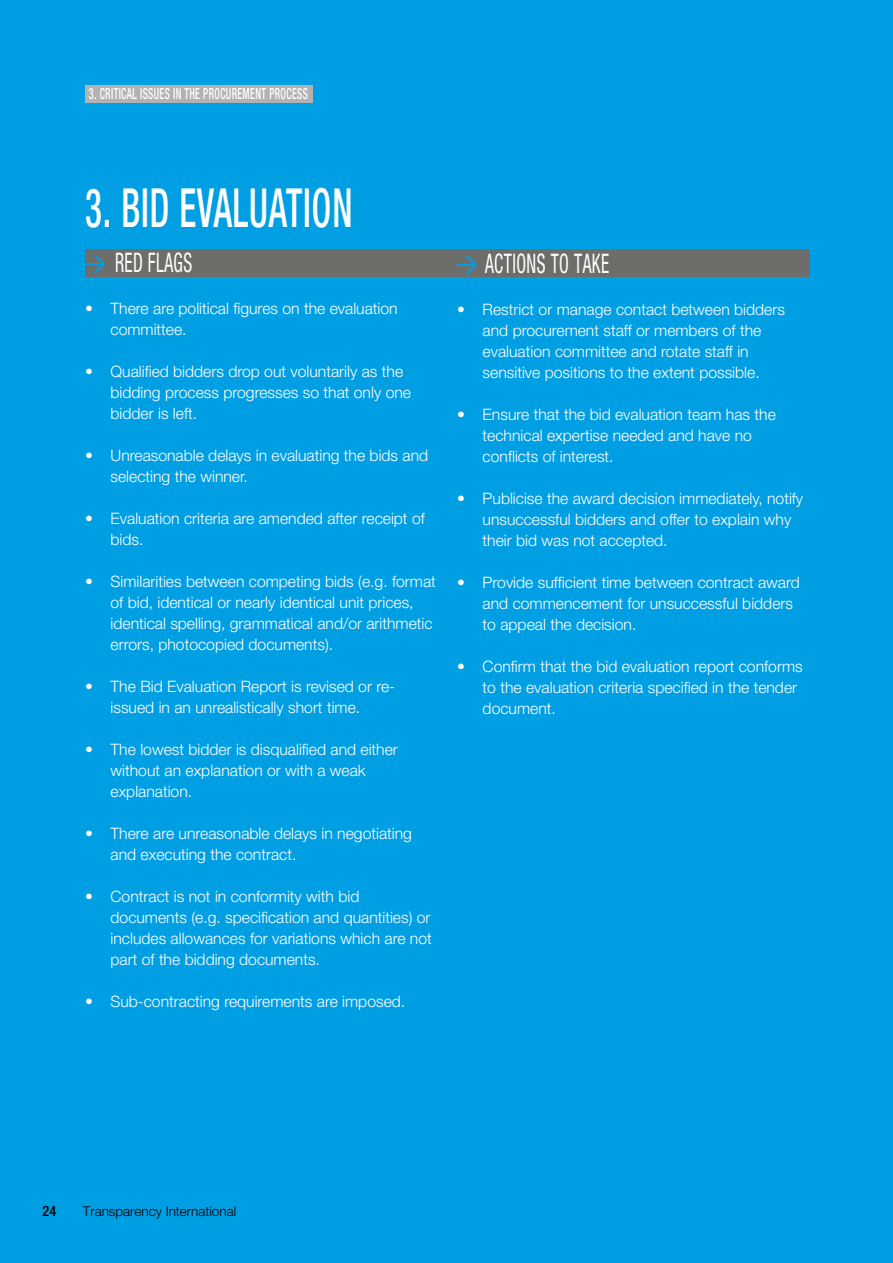
<style>
.page{position:relative;width:893px;height:1263px;background:#009fe3}
.page>*{position:absolute;margin:0;border:0;box-sizing:border-box;transform-origin:0 0}
.t1{font:500 condensed 54px "Helvetica Neue";letter-spacing:.025em;color:#fff;scale:.65 1}
.t2{font:condensed 27px "Helvetica Neue";letter-spacing:.025em;color:#fff;scale:.65 1}
.t3{font:300 15.75px/21px "Helvetica Neue";color:#fff}
.t4{font:500 condensed 15.3px "Helvetica Neue";letter-spacing:.04em;color:#fff;scale:.65 1}
.t5{font:500 condensed 14.25px "Helvetica Neue";color:#000}
.t6{font:300 13.5px "Helvetica Neue";color:#000}
.s1{font-family:"Arrow Dynamic";font-stretch:normal;font-size:24px;color:#009fe3}
</style>
<div class="page">
<div style="left:85px;top:249px;width:724px;height:28px;background:#6d6d6c"></div>
<div style="left:85px;top:85px;width:227px;height:18px;background:#b3b2b2"></div>
<p class="t4" style="left:89px;top:85px;width:88px">3. CRITICAL ISSUES</p>
<p class="t4" style="left:173px;top:85px;width:91px">IN THE PROCUREMENT</p>
<p class="t4" style="left:269px;top:85px;width:44px">PROCESS</p>
<h1 class="t1" style="left:85px;top:176px;width:413px">3. BID EVALUATION</h1>
<h2 class="t2" style="left:85px;top:247px;width:166px"><span class="s1">3</span> RED FLAGS</h2>
<p class="t3" style="left:111px;top:298px;width:289px;text-indent:-26px">• There are political figures on the evaluation committee.</p>
<p class="t3" style="left:111px;top:361px;width:302px;text-indent:-26px">• Qualified bidders drop out voluntarily as the bidding process progresses so that only one bidder is left.</p>
<p class="t3" style="left:111px;top:445px;width:319px;text-indent:-26px">• Unreasonable delays in evaluating the bids and selecting the winner.</p>
<p class="t3" style="left:111px;top:508px;width:316px;text-indent:-26px">• Evaluation criteria are amended after receipt of bids.</p>
<p class="t3" style="left:111px;top:571px;width:327px;text-indent:-26px">• Similarities between competing bids (e.g. format of bid, identical or nearly identical unit prices, identical spelling, grammatical and/or arithmetic errors, photocopied documents).</p>
<p class="t3" style="left:85px;top:676px;width:311px;text-align:center">• The Bid Evaluation Report is revised or re&shy;issued in an unrealistically short time.</p>
<p class="t3" style="left:111px;top:739px;width:289px;text-indent:-26px">• The lowest bidder is disqualified and either without an explanation or with a weak explanation.</p>
<p class="t3" style="left:111px;top:823px;width:303px;text-indent:-26px">• There are unreasonable delays in negotiating and executing the contract.</p>
<p class="t3" style="left:111px;top:886px;width:323px;text-indent:-26px">• Contract is not in conformity with bid documents (e.g. specification and quantities) or includes allowances for variations which are not part of the bidding documents.</p>
<p class="t3" style="left:85px;top:991px;width:322px">• Sub-contracting requirements are imposed.</p>
<h2 class="t2" style="left:457px;top:248px;width:233px"><span class="s1">3</span> ACTI ONS TO TAKE</h2>
<p class="t3" style="left:483px;top:299px;width:304px;text-indent:-26px">• Restrict or manage contact between bidders and procurement staff or members of the evaluation committee and rotate staff in sensitive positions to the extent possible.</p>
<p class="t3" style="left:483px;top:404px;width:295px;text-indent:-26px">• Ensure that the bid evaluation team has the technical expertise needed and have no conflicts of interest.</p>
<p class="t3" style="left:483px;top:488px;width:322px;text-indent:-26px">• Publicise the award decision immediately, notify unsuccessful bidders and offer to explain why their bid was not accepted.</p>
<p class="t3" style="left:483px;top:572px;width:319px;text-indent:-26px">• Provide sufficient time between contract award and commencement for unsuccessful bidders to appeal the decision.</p>
<p class="t3" style="left:483px;top:656px;width:322px;text-indent:-26px">• Confirm that the bid evaluation report conforms to the evaluation criteria specified in the tender document.</p>
<p class="t5" style="left:43px;top:1202px;width:15px">24</p>
<p class="t6" style="left:83px;top:1202px;width:155px">Transparency International</p>
</div>
